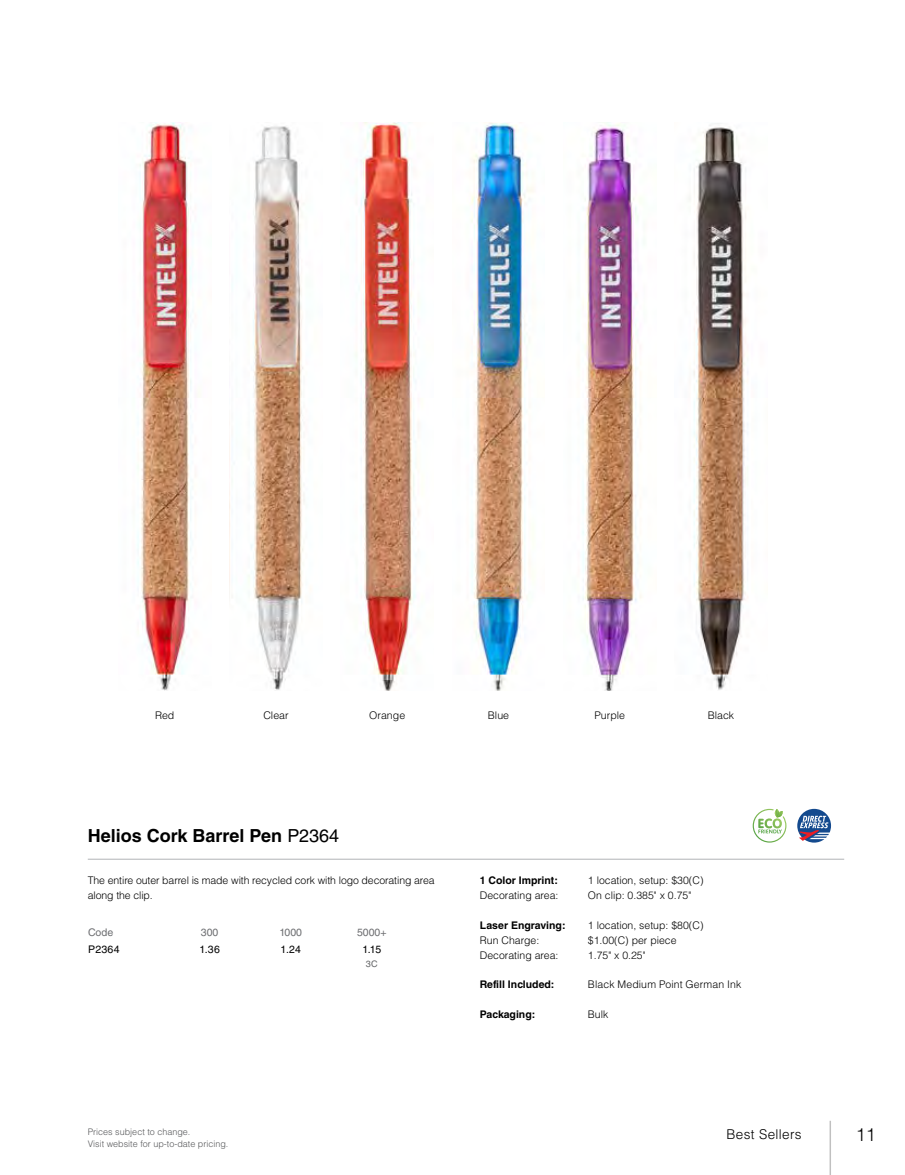
<style>
.page{position:relative;width:905px;height:1175px;background:#fff}
.page>*{position:absolute;margin:0;border:0;box-sizing:border-box;transform-origin:0 0}
.t1{font:700 18px "Helvetica LT Std";color:#000}
.t2{font:300 18px "Helvetica LT Std";color:#000}
.t3{font:300 13.5px "Helvetica LT Std";letter-spacing:.025em;color:#000}
.t4{font:300 10.5px/15px "Helvetica LT Std";color:#000}
.t5{font:700 10.5px "Helvetica LT Std";color:#000}
.t6{font:10.5px "Helvetica LT Std";letter-spacing:.015em;color:#000}
.t7{font:10.5px "Helvetica LT Std";color:#6d6e71}
.t8{font:300 9px/12px "Helvetica LT Std";color:#58595b}
.t9{font:9px "Helvetica LT Std";color:#636466}
.s1{font-weight:400}
</style>
<div class="page">
<img style="left:137px;top:123px;width:63px;height:567px">
<img style="left:232px;top:126px;width:73px;height:564px">
<img style="left:356px;top:123px;width:63px;height:567px">
<img style="left:471px;top:123px;width:63px;height:567px">
<img style="left:582px;top:123px;width:60px;height:567px">
<img style="left:689px;top:123px;width:59px;height:567px">
<hr style="left:88px;top:859px;width:756px;height:1px;background:#b1b4b6">
<svg style="left:797px;top:809px;width:34px;height:33px"></svg>
<svg style="left:752px;top:809px;width:34px;height:33px"></svg>
<hr style="left:829px;top:1120px;width:2px;height:54px;background:#000">
<p class="t4" style="left:155px;top:708px;width:21px">Red</p>
<p class="t4" style="left:263px;top:708px;width:27px">Clear</p>
<p class="t4" style="left:369px;top:708px;width:37px">Orange</p>
<p class="t4" style="left:488px;top:708px;width:23px">Blue</p>
<p class="t4" style="left:594px;top:708px;width:32px">Purple</p>
<p class="t4" style="left:707px;top:708px;width:28px">Black</p>
<h1 class="t1" style="left:88px;top:824px;width:253px">Helios Cork Barrel Pen <span class="s1">P2364</span></h1>
<p class="t4" style="left:88px;top:873px;width:348px">The entire outer barrel is made with recycled cork with logo decorating area along the clip.</p>
<p class="t7" style="left:88px;top:926px;width:27px">Code</p>
<p class="t7" style="left:201px;top:926px;width:19px">300</p>
<p class="t7" style="left:279px;top:926px;width:24px">1000</p>
<p class="t7" style="left:357px;top:926px;width:31px">5000+</p>
<p class="t6" style="left:88px;top:943px;width:33px">P2364</p>
<p class="t6" style="left:199px;top:943px;width:22px">1.36</p>
<p class="t6" style="left:280px;top:943px;width:22px">1.24</p>
<p class="t6" style="left:362px;top:943px;width:20px">1.15</p>
<p class="t9" style="left:366px;top:958px;width:13px">3C</p>
<p class="t5" style="left:480px;top:874px;width:80px">1 Color Imprint:</p>
<p class="t4" style="left:588px;top:873px;width:117px">1 location, setup: $30(C)</p>
<p class="t4" style="left:480px;top:888px;width:80px">Decorating area:</p>
<p class="t4" style="left:588px;top:888px;width:105px">On clip: 0.385" x 0.75"</p>
<p class="t5" style="left:480px;top:918px;width:87px">Laser Engraving:</p>
<p class="t4" style="left:588px;top:917px;width:117px">1 location, setup: $80(C)</p>
<p class="t4" style="left:480px;top:932px;width:61px">Run Charge:</p>
<p class="t4" style="left:588px;top:932px;width:90px">$1.00(C) per piece</p>
<p class="t4" style="left:480px;top:947px;width:80px">Decorating area:</p>
<p class="t4" style="left:588px;top:947px;width:59px">1.75" x 0.25"</p>
<p class="t5" style="left:480px;top:978px;width:76px">Refill Included:</p>
<p class="t4" style="left:588px;top:977px;width:155px">Black Medium Point German Ink</p>
<p class="t5" style="left:480px;top:1008px;width:57px">Packaging:</p>
<p class="t4" style="left:588px;top:1006px;width:22px">Bulk</p>
<p class="t8" style="left:88px;top:1125px;width:142px">Prices subject to change.<br>Visit website for up-to-date pricing.</p>
<p class="t3" style="left:726px;top:1125px;width:77px">Best Sellers</p>
<h1 class="t2" style="left:855px;top:1123px;width:22px">11</h1>
</div>
